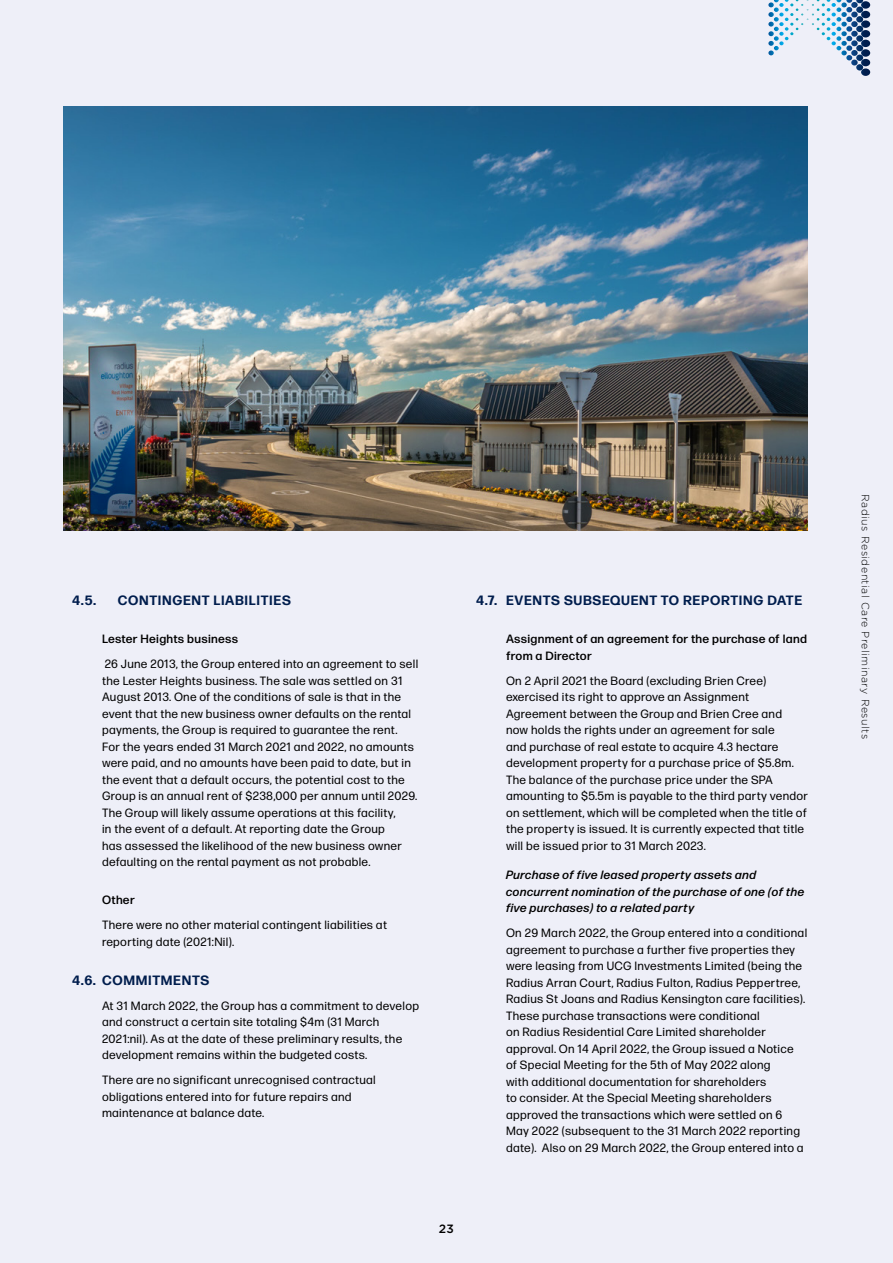
<style>
.page{position:relative;width:893px;height:1263px;background:#eeeff8}
.page>*{position:absolute;margin:0;border:0;box-sizing:border-box;transform-origin:0 0}
.t1{font:700 13.5px "Forma DJR Micro";letter-spacing:.05em;color:#001d4d}
.Paragraph_Text_2022{font:12px/16.5px "Forma DJR Micro";letter-spacing:.025em;color:#000}
.Italic_Sub_Heading{font:italic 500 12px/16.5px "Forma DJR Micro";letter-spacing:.025em;color:#000}
.Sub_Heading_i{font:500 12px/16.5px "Forma DJR Micro";letter-spacing:.025em;color:#000}
.t2{font:500 12px "Gotham";color:#000}
.t3{font:300 10.5px "Gotham";letter-spacing:.05em;color:#000}
</style>
<div class="page">
<img style="left:768px;top:0;width:102px;height:76px">
<img style="left:64px;top:106px;width:744px;height:425px">
<p class="t1" style="left:72px;top:592px;width:26px">4.5.</p>
<p class="t1" style="left:118px;top:592px;width:175px">CONTINGENT LIABILITIES</p>
<p class="Sub_Heading_i" style="left:102px;top:630px;width:138px">Lester Heights business</p>
<p class="Paragraph_Text_2022" style="left:102px;top:655px;width:318px">26 June 2013, the Group entered into an agreement to sell the Lester Heights business. The sale was settled on 31<br>August 2013. One of the conditions of sale is that in the event that the new business owner defaults on the rental payments, the Group is required to guarantee the rent.<br>For the years ended 31 March 2021 and 2022, no amounts were paid, and no amounts have been paid to date, but in the event that a default occurs, the potential cost to the Group is an annual rent of $238,000 per annum until 2029.<br>The Group will likely assume operations at this facility,<br>in the event of a default. At reporting date the Group<br>has assessed the likelihood of the new business owner defaulting on the rental payment as not probable.</p>
<p class="Sub_Heading_i" style="left:102px;top:891px;width:34px">Other</p>
<p class="Paragraph_Text_2022" style="left:102px;top:916px;width:286px">There were no other material contingent liabilities at reporting date (2021:Nil).</p>
<p class="t1" style="left:72px;top:971px;width:139px">4.6. COMMITMENTS</p>
<p class="Paragraph_Text_2022" style="left:102px;top:997px;width:319px">At 31 March 2022, the Group has a commitment to develop and construct a certain site totaling $4m (31 March 2021:nil). As at the date of these preliminary results, the development remains within the budgeted costs.</p>
<p class="Paragraph_Text_2022" style="left:102px;top:1071px;width:275px">There are no significant unrecognised contractual obligations entered into for future repairs and maintenance at balance date.</p>
<p class="t1" style="left:476px;top:592px;width:327px">4.7. EVENTS SUBSEQUENT TO REPORTING DATE</p>
<p class="Sub_Heading_i" style="left:506px;top:630px;width:302px">Assignment of an agreement for the purchase of land from a Director</p>
<p class="Paragraph_Text_2022" style="left:506px;top:672px;width:304px">On 2 April 2021 the Board (excluding Brien Cree) exercised its right to approve an Assignment Agreement between the Group and Brien Cree and<br>now holds the rights under an agreement for sale<br>and purchase of real estate to acquire 4.3 hectare development property for a purchase price of $5.8m.<br>The balance of the purchase price under the SPA amounting to $5.5m is payable to the third party vendor on settlement, which will be completed when the title of the property is issued. It is currently expected that title will be issued prior to 31 March 2023.</p>
<p class="Italic_Sub_Heading" style="left:506px;top:866px;width:300px">Purchase of five leased property assets and concurrent nomination of the purchase of one (of the five purchases) to a related party</p>
<p class="Paragraph_Text_2022" style="left:506px;top:924px;width:303px">On 29 March 2022, the Group entered into a conditional agreement to purchase a further five properties they were leasing from UCG Investments Limited (being the Radius Arran Court, Radius Fulton, Radius Peppertree, Radius St Joans and Radius Kensington care facilities).<br>These purchase transactions were conditional<br>on Radius Residential Care Limited shareholder approval. On 14 April 2022, the Group issued a Notice of Special Meeting for the 5th of May 2022 along<br>with additional documentation for shareholders<br>to consider. At the Special Meeting shareholders approved the transactions which were settled on 6<br>May 2022 (subsequent to the 31 March 2022 reporting date). Also on 29 March 2022, the Group entered into a</p>
<p class="t2" style="left:439px;top:1221px;width:17px">23</p>
<p class="t3" style="left:872px;top:494px;width:246px;rotate:90deg">Radius Residential Care Preliminary Results</p>
</div>
